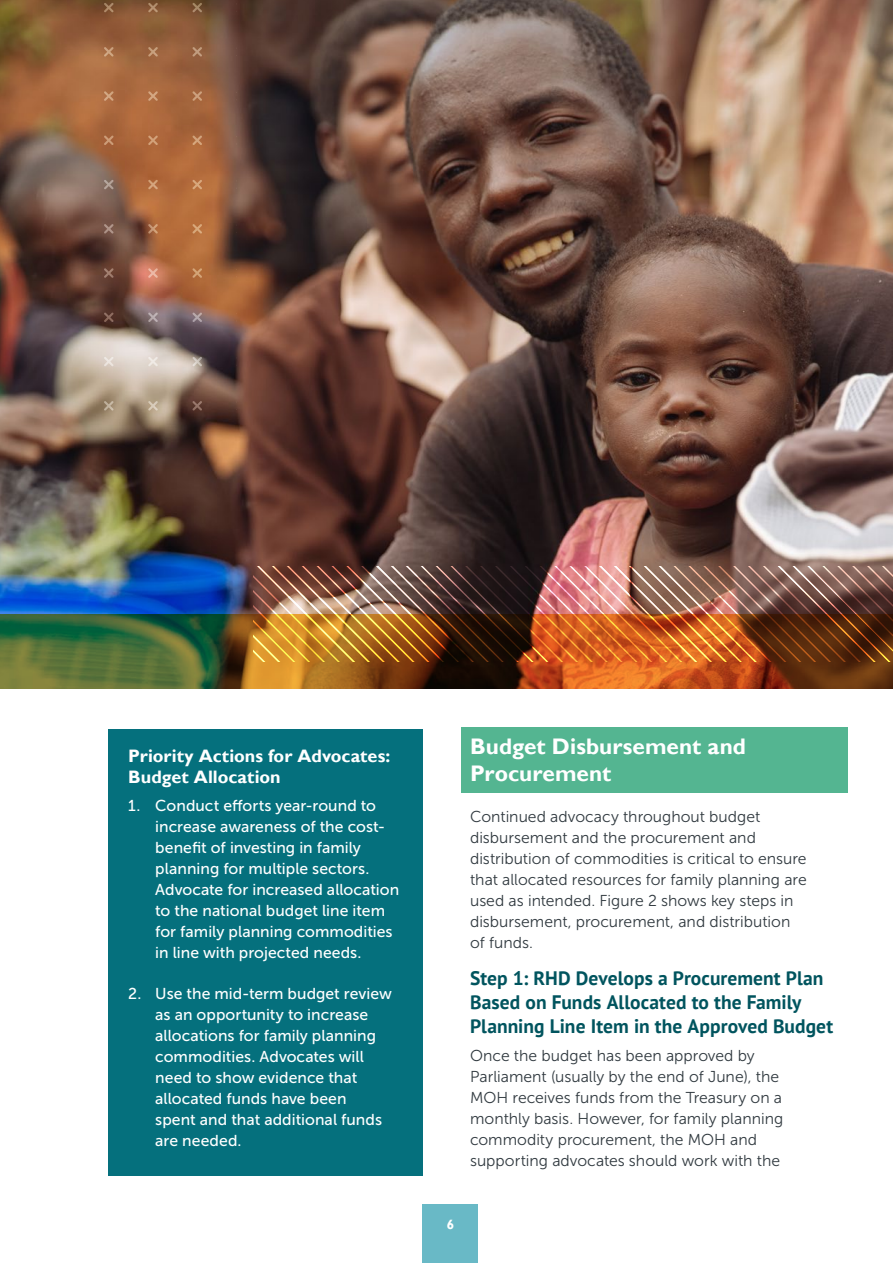
<style>
.page{position:relative;width:893px;height:1263px;background:#fff}
.page>*{position:absolute;margin:0;border:0;box-sizing:border-box;transform-origin:0 0}
.t1{font:700 22.5px/27px "Gill Sans";color:#fff}
.t2{font:700 19.5px/24px "PT Sans";letter-spacing:.005em;color:#00545e}
.Box_Header_NS{font:700 18px/21px "Gill Sans";color:#fff}
.Body{font:15.75px/21px "Museo Sans 300";color:#313a40}
.t3{font:15.75px/21px "Museo Sans 500";letter-spacing:.005em;color:#fff}
.t4{font:700 13.5px "Gill Sans";color:#fff}
</style>
<div class="page">
<div style="left:423px;top:1204px;width:55px;height:59px;background:#69b9c6"></div>
<img style="left:0;top:0;width:893px;height:614px">
<svg style="left:0;top:614px;width:893px;height:74px;background:#6e5927"></svg>
<div style="left:461px;top:728px;width:387px;height:65px;background:#54b591"></div>
<img style="left:253px;top:567px;width:640px;height:95px">
<svg style="left:192px;top:3px;width:10px;height:9px"></svg>
<svg style="left:148px;top:3px;width:10px;height:9px"></svg>
<svg style="left:104px;top:3px;width:10px;height:9px"></svg>
<svg style="left:192px;top:47px;width:10px;height:10px"></svg>
<svg style="left:148px;top:47px;width:10px;height:10px"></svg>
<svg style="left:104px;top:47px;width:10px;height:10px"></svg>
<svg style="left:192px;top:91px;width:10px;height:10px"></svg>
<svg style="left:148px;top:91px;width:10px;height:10px"></svg>
<svg style="left:104px;top:91px;width:10px;height:10px"></svg>
<svg style="left:192px;top:135px;width:10px;height:10px"></svg>
<svg style="left:148px;top:135px;width:10px;height:10px"></svg>
<svg style="left:104px;top:135px;width:10px;height:10px"></svg>
<svg style="left:192px;top:180px;width:10px;height:9px"></svg>
<svg style="left:148px;top:180px;width:10px;height:9px"></svg>
<svg style="left:104px;top:180px;width:10px;height:9px"></svg>
<svg style="left:192px;top:224px;width:10px;height:10px"></svg>
<svg style="left:148px;top:224px;width:10px;height:10px"></svg>
<svg style="left:104px;top:224px;width:10px;height:10px"></svg>
<svg style="left:192px;top:268px;width:10px;height:10px"></svg>
<svg style="left:148px;top:268px;width:10px;height:10px"></svg>
<svg style="left:104px;top:268px;width:10px;height:10px"></svg>
<svg style="left:192px;top:312px;width:10px;height:10px"></svg>
<svg style="left:148px;top:312px;width:10px;height:10px"></svg>
<svg style="left:104px;top:312px;width:10px;height:10px"></svg>
<svg style="left:192px;top:357px;width:10px;height:9px"></svg>
<svg style="left:148px;top:357px;width:10px;height:9px"></svg>
<svg style="left:104px;top:357px;width:10px;height:9px"></svg>
<svg style="left:192px;top:401px;width:10px;height:10px"></svg>
<svg style="left:148px;top:401px;width:10px;height:10px"></svg>
<svg style="left:104px;top:401px;width:10px;height:10px"></svg>
<div style="left:108px;top:729px;width:315px;height:446px;background:#05707d"></div>
<p class="Box_Header_NS" style="left:128px;top:746px;width:264px">Priority Actions for Advocates:<br>Budget Allocation</p>
<p class="t3" style="left:155px;top:795px;width:245px;text-indent:-27px">1. Conduct efforts year-round to increase awareness of the cost&shy;benefit of investing in family planning for multiple sectors.<br>Advocate for increased allocation to the national budget line item for family planning commodities in line with projected needs.</p>
<p class="t3" style="left:155px;top:983px;width:238px;text-indent:-27px">2. Use the mid-term budget review as an opportunity to increase allocations for family planning commodities. Advocates will need to show evidence that allocated funds have been<br>spent and that additional funds are needed.</p>
<h1 class="t1" style="left:470px;top:733px;width:277px">Budget Disbursement and<br>Procurement</h1>
<p class="Body" style="left:470px;top:806px;width:338px">Continued advocacy throughout budget disbursement and the procurement and distribution of commodities is critical to ensure that allocated resources for family planning are used as intended. Figure 2 shows key steps in disbursement, procurement, and distribution of funds.</p>
<h2 class="t2" style="left:470px;top:966px;width:365px">Step 1: RHD Develops a Procurement Plan<br>Based on Funds Allocated to the Family<br>Planning Line Item in the Approved Budget</h2>
<p class="Body" style="left:470px;top:1045px;width:315px">Once the budget has been approved by Parliament (usually by the end of June), the MOH receives funds from the Treasury on a monthly basis. However, for family planning commodity procurement, the MOH and supporting advocates should work with the</p>
<p class="t4" style="left:447px;top:1216px;width:9px">6</p>
</div>
